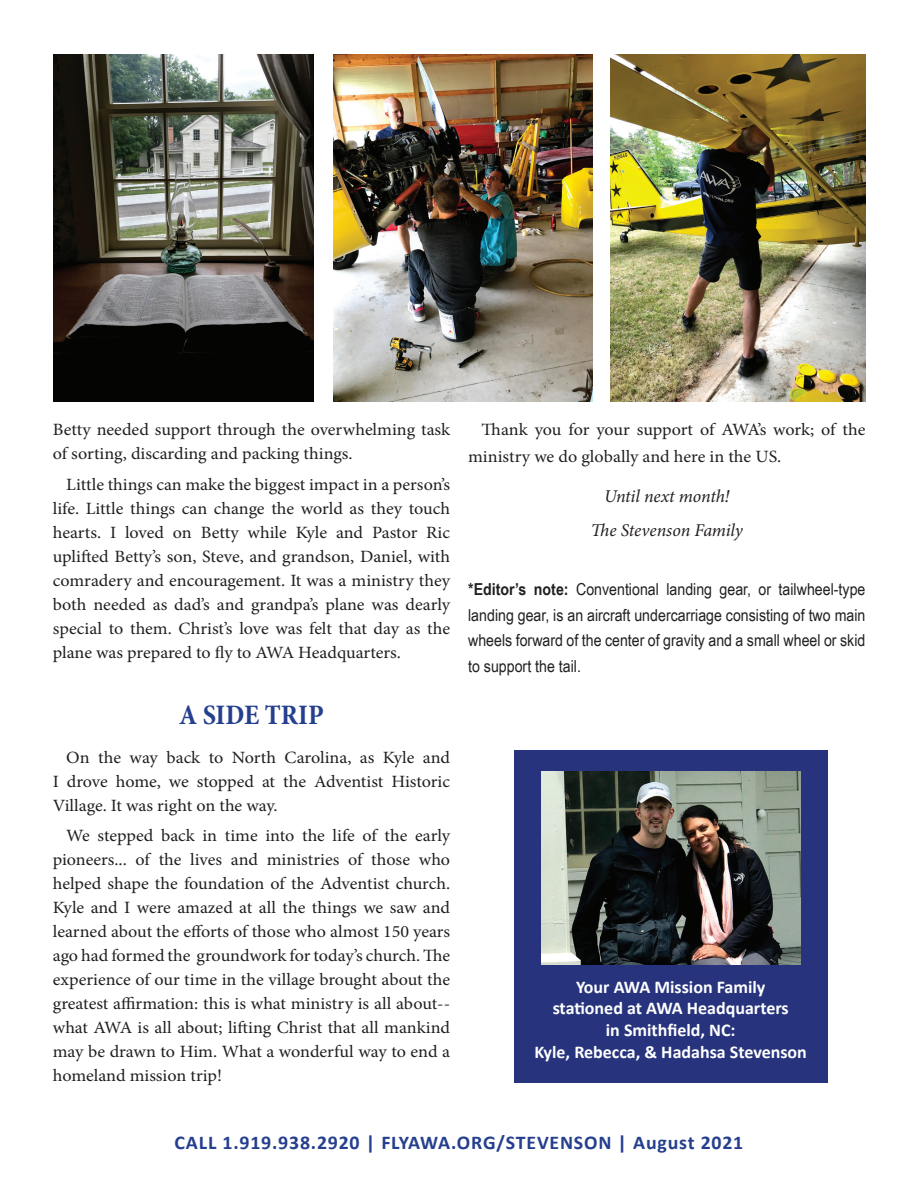
<style>
.page{position:relative;width:918px;height:1188px;background:#fff}
.page>*{position:absolute;margin:0;border:0;box-sizing:border-box;transform-origin:0 0}
.t1{font:700 condensed 28.5px "Minion Pro";color:#253f8e}
.t2{font:700 19.5px "Calibri";letter-spacing:.04em;color:#253f8e}
.t3{font:700 18px/21.6px "Calibri";color:#fff;text-align:center}
.t4{font:italic 18px/33.8px "Minion Pro";letter-spacing:-.01em;color:#231f20;text-align:center}
.t5{font:17.25px/24px "Minion Pro";letter-spacing:-.005em;color:#1f2020;text-align:justify;scale:1.05 1}
.t6{font:16.5px/25.5px "Arial Narrow";color:#1f2020;text-align:justify;scale:1.05 1}
.s1{font-weight:700}
</style>
<div class="page">
<div style="left:514px;top:751px;width:313px;height:332px;background:#27347d"></div>
<img style="left:541px;top:771px;width:259px;height:194px">
<img style="left:53px;top:54px;width:260px;height:348px">
<img style="left:334px;top:54px;width:258px;height:348px">
<img style="left:611px;top:54px;width:255px;height:348px">
<p class="t5" style="left:53px;top:417px;width:380px">Betty needed support through the overwhelming task of sorting, discarding and packing things.</p>
<p class="t5" style="left:53px;top:472px;width:380px;text-indent:13px">Little things can make the biggest impact in a person’s life. Little things can change the world as they touch hearts. I loved on Betty while Kyle and Pastor Ric uplifted Betty’s son, Steve, and grandson, Daniel, with comradery and encouragement. It was a ministry they both needed as dad’s and grandpa’s plane was dearly special to them. Christ’s love was felt that day as the plane was prepared to fly to AWA Headquarters.</p>
<h1 class="t1" style="left:179px;top:695px;width:146px">A SIDE TRIP</h1>
<p class="t5" style="left:53px;top:745px;width:380px;text-indent:13px">On the way back to North Carolina, as Kyle and I drove home, we stopped at the Adventist Historic Village. It was right on the way.</p>
<p class="t5" style="left:53px;top:824px;width:380px;text-indent:13px">We stepped back in time into the life of the early pioneers... of the lives and ministries of those who helped shape the foundation of the Adventist church.<br>Kyle and I were amazed at all the things we saw and learned about the efforts of those who almost 150 years ago had formed the groundwork for today’s church. The experience of our time in the village brought about the greatest affirmation: this is what ministry is all about-- what AWA is all about; lifting Christ that all mankind may be drawn to Him. What a wonderful way to end a homeland mission trip!</p>
<p class="t5" style="left:468px;top:416px;width:380px;line-height:27px;text-indent:13px">Thank you for your support of AWA’s work; of the ministry we do globally and here in the US.</p>
<p class="t4" style="left:591px;top:480px;width:153px">Until next month!<br>The Stevenson Family</p>
<p class="t6" style="left:468px;top:576px;width:380px"><span class="s1">*Editor’s note:</span> Conventional landing gear, or tailwheel-type landing gear, is an aircraft undercarriage consisting of two main wheels forward of the center of gravity and a small wheel or skid to support the tail.</p>
<p class="t3" style="left:534px;top:976px;width:274px">Your AWA Mission Family<br>stationed at AWA Headquarters<br>in Smithfield, NC:<br>Kyle, Rebecca, &amp; Hadahsa Stevenson</p>
<p class="t2" style="left:175px;top:1130px;width:570px">CALL 1.919.938.2920 | FLYAWA.ORG/STEVENSON | August 2021</p>
</div>
